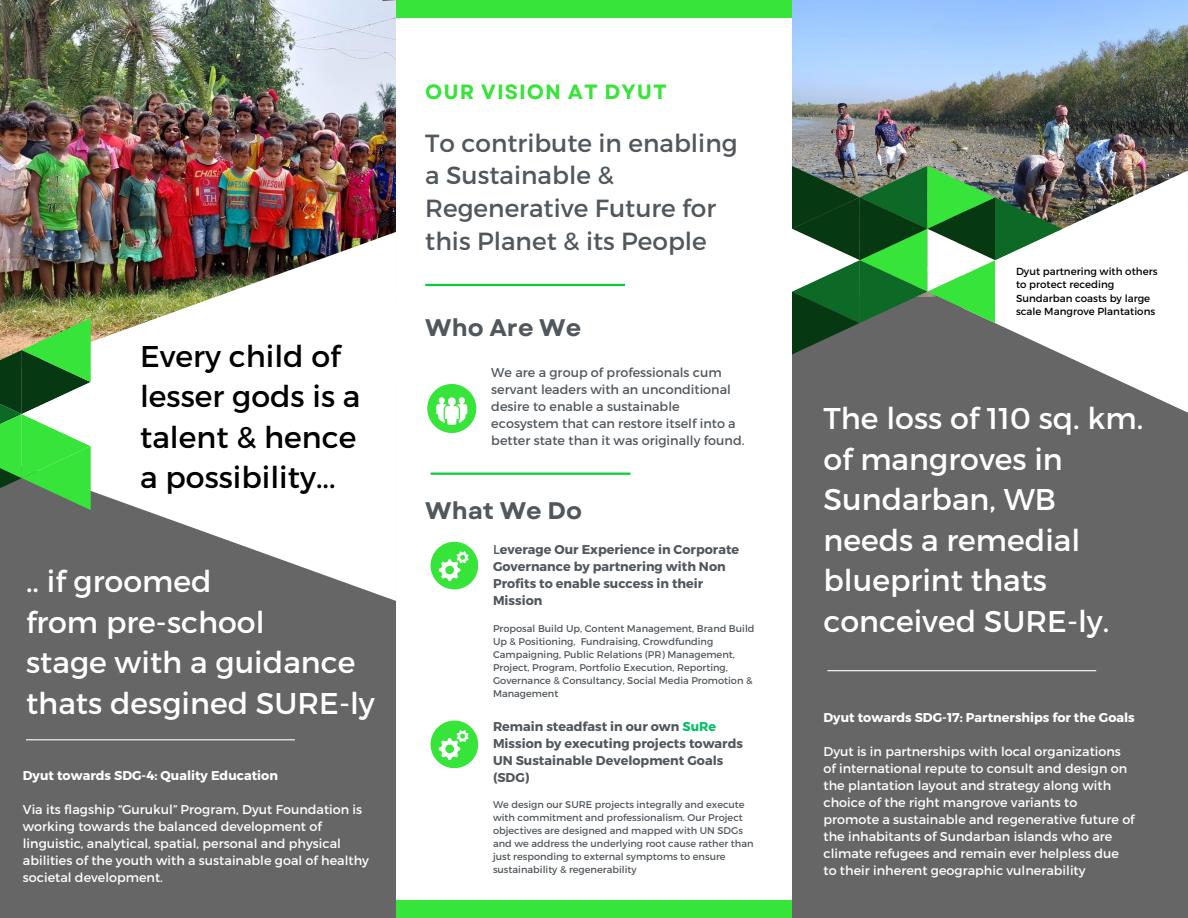
<style>
.page{position:relative;width:1188px;height:918px;background:#666}
.page>*{position:absolute;margin:0;border:0;box-sizing:border-box;transform-origin:0 0}
.t1{font:30px/40.5px "Montserrat";color:#fff}
.t2{font:30px/40.5px "Montserrat";color:#000}
.t3{font:24.75px/32.7px "Montserrat";color:#51585d}
.t4{font:700 24px "Garet";color:#51585d}
.t5{font:700 20.7px "Garet";letter-spacing:.05em;color:#37e439}
.t6{font:12.75px/17px "Montserrat";color:#fff}
.t7{font:700 12.75px/17px "Montserrat";color:#51585d}
.t8{font:12.75px/17px "Montserrat";color:#51585d}
.t9{font:700 12.75px "Montserrat";color:#fff}
.t10{font:10.2px/13.6px "Montserrat";color:#000}
.t11{font:9.75px/13px "Montserrat";color:#51585d}
.s1{font-weight:400}
.s2{color:#00bf63}
</style>
<div class="page">
<div style="left:396px;top:0;width:396px;height:918px;background:#fff"></div>
<svg style="left:427px;top:384px;width:49px;height:49px"></svg>
<svg style="left:431px;top:542px;width:47px;height:47px"></svg>
<img style="left:792px;top:0;width:396px;height:171px">
<svg style="left:1062px;top:171px;width:126px;height:242px;background:#d8d7d7"></svg>
<svg style="left:792px;top:166px;width:271px;height:188px"></svg>
<img style="left:0;top:0;width:396px;height:232px">
<img style="left:0;top:232px;width:396px;height:369px">
<svg style="left:0;top:318px;width:91px;height:192px;background:#5aaf55"></svg>
<hr style="left:26px;top:739px;width:269px;height:1px;background:#fff">
<div style="left:396px;top:0;width:396px;height:18px;background:#37e439"></div>
<div style="left:396px;top:900px;width:396px;height:18px;background:#37e439"></div>
<hr style="left:425px;top:284px;width:200px;height:2px;background:#0ace38">
<svg style="left:431px;top:721px;width:47px;height:47px"></svg>
<hr style="left:827px;top:670px;width:269px;height:1px;background:#fff">
<hr style="left:431px;top:473px;width:199px;height:2px;background:#0ace38">
<p class="t2" style="left:140px;top:335px;width:222px">Every child of lesser gods is a talent &amp; hence a possibility...</p>
<p class="t1" style="left:26px;top:560px;width:350px">.. if groomed<br>from pre-school<br>stage with a guidance thats desgined SURE-ly</p>
<p class="t9" style="left:23px;top:767px;width:257px">Dyut towards SDG-4: Quality Education</p>
<p class="t6" style="left:23px;top:800px;width:348px">Via its flagship “Gurukul” Program, Dyut Foundation is working towards the balanced development of linguistic, analytical, spatial, personal and physical abilities of the youth with a sustainable goal of healthy societal development.</p>
<p class="t5" style="left:425px;top:77px;width:243px">OUR VISION AT DYUT</p>
<p class="t3" style="left:425px;top:125px;width:314px">To contribute in enabling a Sustainable &amp;<br>Regenerative Future for this Planet &amp; its People</p>
<p class="t4" style="left:425px;top:310px;width:158px">Who Are We</p>
<p class="t8" style="left:491px;top:364px;width:255px">We are a group of professionals cum servant leaders with an unconditional desire to enable a sustainable ecosystem that can restore itself into a better state than it was originally found.</p>
<p class="t4" style="left:425px;top:493px;width:158px">What We Do</p>
<p class="t7" style="left:493px;top:540px;width:248px"><span class="s1">L</span>everage Our Experience in Corporate<br>Governance by partnering with Non<br>Profits to enable success in their<br>Mission</p>
<p class="t11" style="left:493px;top:622px;width:263px">Proposal Build Up, Content Management, Brand Build Up &amp; Positioning, Fundraising, Crowdfunding Campaigning, Public Relations (PR) Management, Project, Program, Portfolio Execution, Reporting, Governance &amp; Consultancy, Social Media Promotion &amp; Management</p>
<p class="t7" style="left:493px;top:717px;width:252px">Remain steadfast in our own <span class="s2">SuRe<br></span>Mission by executing projects towards<br>UN Sustainable Development Goals (SDG)</p>
<p class="t11" style="left:493px;top:798px;width:262px">We design our SURE projects integrally and execute with commitment and professionalism. Our Project objectives are designed and mapped with UN SDGs and we address the underlying root cause rather than just responding to external symptoms to ensure sustainability &amp; regenerability</p>
<p class="t10" style="left:1016px;top:264px;width:143px">Dyut partnering with others to protect receding<br>Sundarban coasts by large scale Mangrove Plantations</p>
<p class="t1" style="left:824px;top:397px;width:321px">The loss of 110 sq. km. of mangroves in<br>Sundarban, WB needs a remedial blueprint thats conceived SURE-ly.</p>
<p class="t9" style="left:824px;top:710px;width:313px">Dyut towards SDG-17: Partnerships for the Goals</p>
<p class="t6" style="left:824px;top:743px;width:313px">Dyut is in partnerships with local organizations of international repute to consult and design on the plantation layout and strategy along with choice of the right mangrove variants to promote a sustainable and regenerative future of the inhabitants of Sundarban islands who are climate refugees and remain ever helpless due to their inherent geographic vulnerability</p>
</div>
